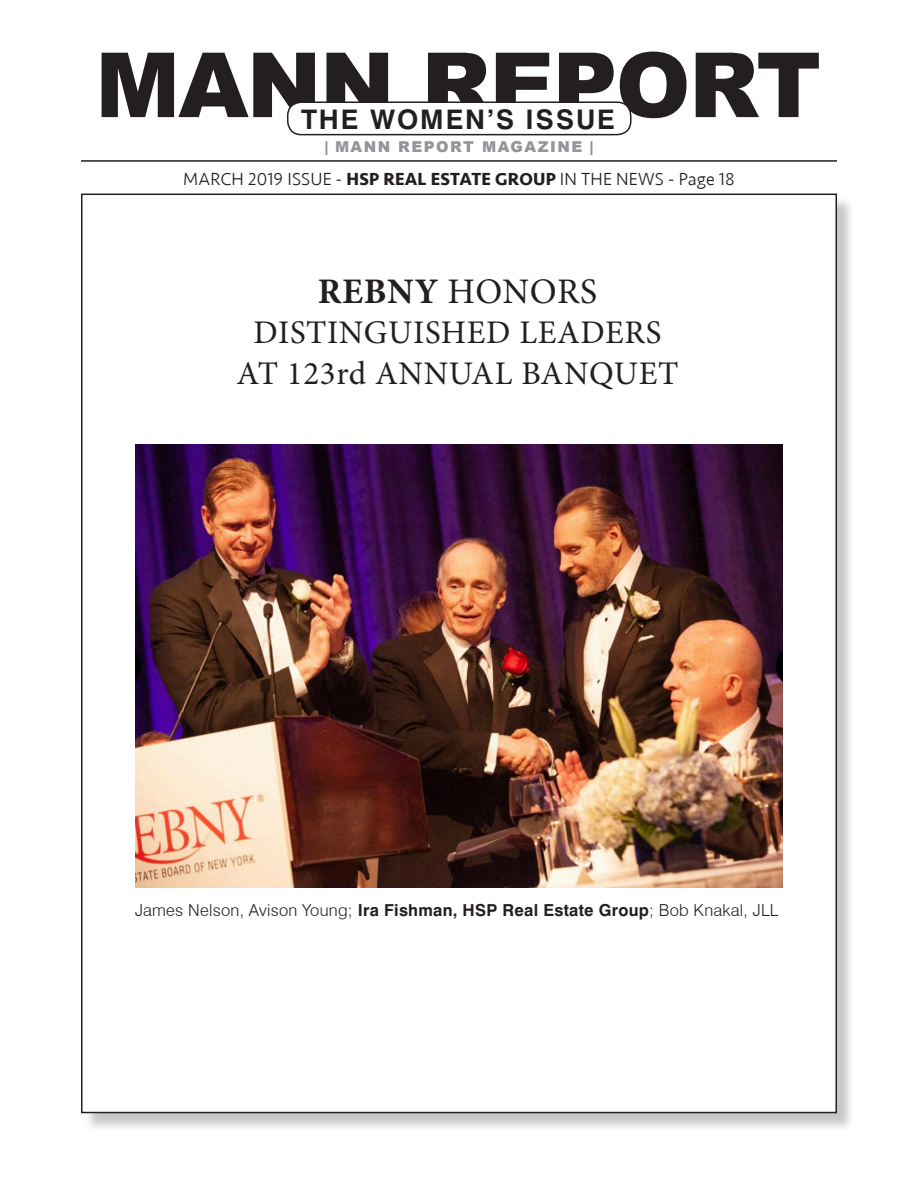
<style>
.page{position:relative;width:918px;height:1188px;background:#fff}
.page>*{position:absolute;margin:0;border:0;box-sizing:border-box;transform-origin:0 0}
.t1{font:900 90px "Arial";letter-spacing:-.02em;color:#231f20}
.t2{font:36px "Minion Pro";letter-spacing:.01em;color:#231f20}
.t3{font:33px "Minion Pro";letter-spacing:.02em;color:#231f20}
.t4{font:700 27px "Swiss 721 BT";letter-spacing:.07em;color:#231f20}
.t5{font:300 18px "Seravek";letter-spacing:.01em;color:#231f20}
.t6{font:300 16.5px "Swiss 721 BT";letter-spacing:.015em;color:#231f20}
.t7{font:900 15px "Arial";letter-spacing:.1em;color:#939598}
.s1{font-weight:700}
</style>
<div class="page">
<div style="left:84px;top:196px;width:772px;height:936px;background:#231f20;opacity:.25"></div>
<div style="left:82px;top:194px;width:754px;height:919px;background:#fff"></div>
<hr style="left:81px;top:160px;width:756px;height:2px;background:#231f20">
<div style="left:287px;top:101px;width:345px;height:34px;border:2px solid #231f20;border-radius:14px"></div>
<img style="left:135px;top:445px;width:648px;height:442px">
<img style="left:843px;top:1113px;width:13px;height:19px">
<p class="t1" style="left:95px;top:20px;width:728px">MANN REPORT</p>
<p class="t7" style="left:324px;top:135px;width:271px">| MANN REPORT MAGAZINE |</p>
<p class="t4" style="left:301px;top:103px;width:315px">THE WOMEN’S ISSUE</p>
<p class="t5" style="left:183px;top:169px;width:553px">MARCH 2019 ISSUE - <span class="s1">HSP REAL ESTATE GROUP</span> IN THE NEWS - Page 18</p>
<p class="t2" style="left:318px;top:267px;width:281px"><span class="s1">REBNY</span> HONORS</p>
<p class="t3" style="left:254px;top:311px;width:409px">DISTINGUISHED LEADERS</p>
<p class="t3" style="left:236px;top:351px;width:444px">AT 123rd ANNUAL BANQUET</p>
<p class="t6" style="left:135px;top:900px;width:645px">James Nelson, Avison Young; <span class="s1">Ira Fishman, HSP Real Estate Group</span>; Bob Knakal, JLL</p>
</div>
